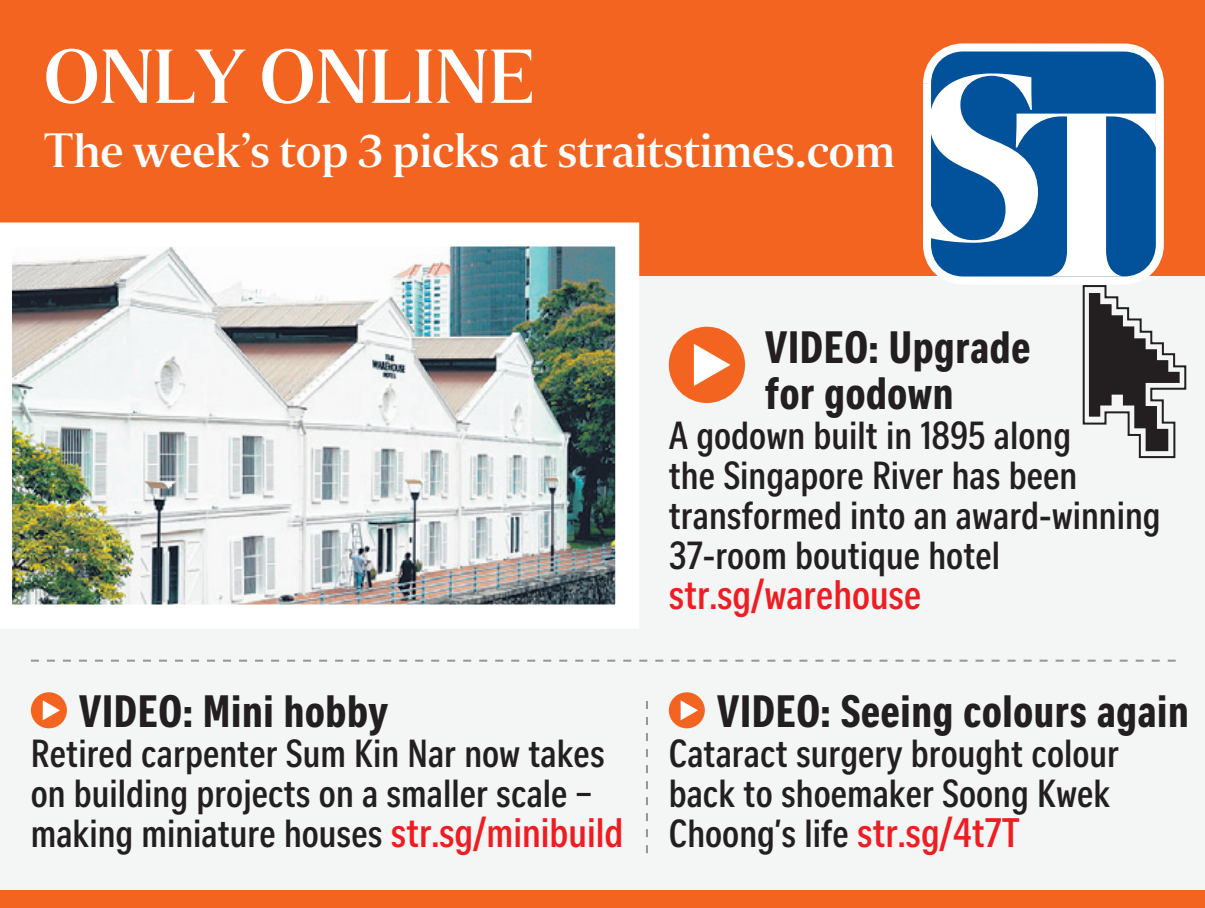
<style>
.page{position:relative;width:1205px;height:908px;background:#fff}
.page>*{position:absolute;margin:0;border:0;box-sizing:border-box;transform-origin:0 0}
.t1{font:76px "Selane ST Thirty";color:#fff}
.t2{font:48px "Selane ST Thirty";color:#fff}
.t3{font:44px/46px "Curator Head Cond ST Bold";color:#231f20}
.t4{font:700 40px "Curator Head Cond ST Semi";color:#ee1d23}
.t5{font:700 38px/40px "Curator Head Cond ST Semi";color:#231f20}
.s1{font-size:40px;color:#ee1d23}
</style>
<div class="page">
<div style="left:0;top:0;width:1204px;height:907px;background:#f36421"></div>
<div style="left:0;top:276px;width:1204px;height:612px;background:#f3f6f4"></div>
<svg style="left:1082px;top:292px;width:104px;height:167px"></svg>
<svg style="left:923px;top:43px;width:241px;height:249px"></svg>
<svg style="left:930px;top:51px;width:225px;height:22px;background:#1c61a2"></svg>
<svg style="left:930px;top:73px;width:225px;height:203px;background:#578cbc"></svg>
<div style="left:668px;top:326px;width:77px;height:77px;background:#f36421;border-radius:50%"></div>
<svg style="left:693px;top:344px;width:37px;height:42px"></svg>
<svg style="left:31px;top:659px;width:1145px;height:2px"></svg>
<svg style="left:646px;top:701px;width:2px;height:151px"></svg>
<div style="left:668px;top:692px;width:36px;height:36px;background:#f36421;border-radius:50%"></div>
<svg style="left:680px;top:700px;width:17px;height:20px"></svg>
<div style="left:31px;top:692px;width:36px;height:36px;background:#f36421;border-radius:50%"></div>
<svg style="left:43px;top:700px;width:17px;height:20px"></svg>
<img style="left:0;top:222px;width:639px;height:406px">
<h1 class="t1" style="left:43px;top:32px;width:493px">ONLY ONLINE</h1>
<p class="t2" style="left:43px;top:122px;width:852px">The week’s top 3 picks at straitstimes.com</p>
<p class="t3" style="left:79px;top:688px;width:311px">VIDEO: Mini hobby</p>
<p class="t5" style="left:31px;top:733px;width:594px">Retired carpenter Sum Kin Nar now takes on building projects on a smaller scale − making miniature houses <span class="s1">str.sg/minibuild</span></p>
<p class="t3" style="left:764px;top:324px;width:267px">VIDEO: Upgrade for godown</p>
<p class="t5" style="left:668px;top:415px;width:493px">A godown built in 1895 along<br>the Singapore River has been transformed into an award-winning<br>37-room boutique hotel</p>
<p class="t4" style="left:668px;top:572px;width:254px">str.sg/warehouse</p>
<p class="t3" style="left:716px;top:688px;width:473px">VIDEO: Seeing colours again</p>
<p class="t5" style="left:668px;top:733px;width:451px">Cataract surgery brought colour back to shoemaker Soong Kwek<br>Choong’s life <span class="s1">str.sg/4t7T</span></p>
</div>
